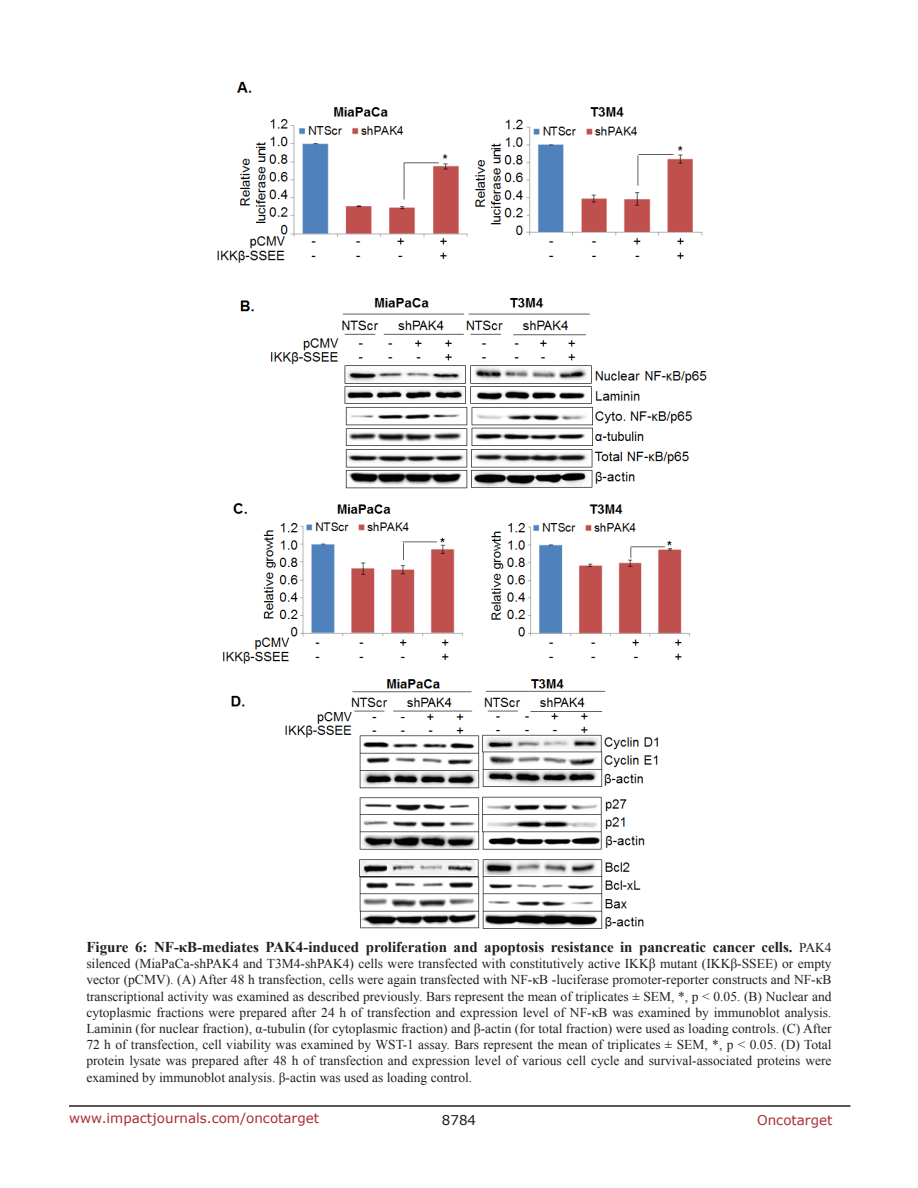
<style>
.page{position:relative;width:918px;height:1188px;background:#fff}
.page>*{position:absolute;margin:0;border:0;box-sizing:border-box;transform-origin:0 0}
.FigureText{font:700 15px "Times New Roman";color:#221f22}
.FigureText-2{font:13.5px/16.2px "Times New Roman";color:#221f22;text-align:justify}
.t1{font:13.5px "Verdana";color:#ac2b31}
.t2{font:13.5px "Verdana";color:#221f22}
.s1{font-weight:400;font-size:13.5px}
</style>
<div class="page">
<hr style="left:69px;top:1105px;width:781px;height:2px;background:#231f20">
<img style="left:222px;top:503px;width:468px;height:426px">
<img style="left:217px;top:81px;width:490px;height:408px">
<p class="FigureText" style="left:86px;top:937px;width:747px">Figure 6: NF-κB-mediates PAK4-induced proliferation and apoptosis resistance in pancreatic cancer cells. <span class="s1">PAK4</span></p>
<p class="FigureText-2" style="left:86px;top:955px;width:747px">silenced (MiaPaCa-shPAK4 and T3M4-shPAK4) cells were transfected with constitutively active IKKβ mutant (IKKβ-SSEE) or empty vector (pCMV). (A) After 48 h transfection, cells were again transfected with NF-κB -luciferase promoter-reporter constructs and NF-κB transcriptional activity was examined as described previously. Bars represent the mean of triplicates ± SEM, *, p &lt; 0.05. (B) Nuclear and cytoplasmic fractions were prepared after 24 h of transfection and expression level of NF-κB was examined by immunoblot analysis.<br>Laminin (for nuclear fraction), α-tubulin (for cytoplasmic fraction) and β-actin (for total fraction) were used as loading controls. (C) After 72 h of transfection, cell viability was examined by WST-1 assay. Bars represent the mean of triplicates ± SEM, *, p &lt; 0.05. (D) Total protein lysate was prepared after 48 h of transfection and expression level of various cell cycle and survival-associated proteins were examined by immunoblot analysis. β-actin was used as loading control.</p>
<p class="t1" style="left:69px;top:1109px;width:252px">www.impactjournals.com/oncotarget</p>
<p class="t2" style="left:442px;top:1111px;width:36px">8784</p>
<p class="t1" style="left:757px;top:1111px;width:77px">Oncotarget</p>
</div>
